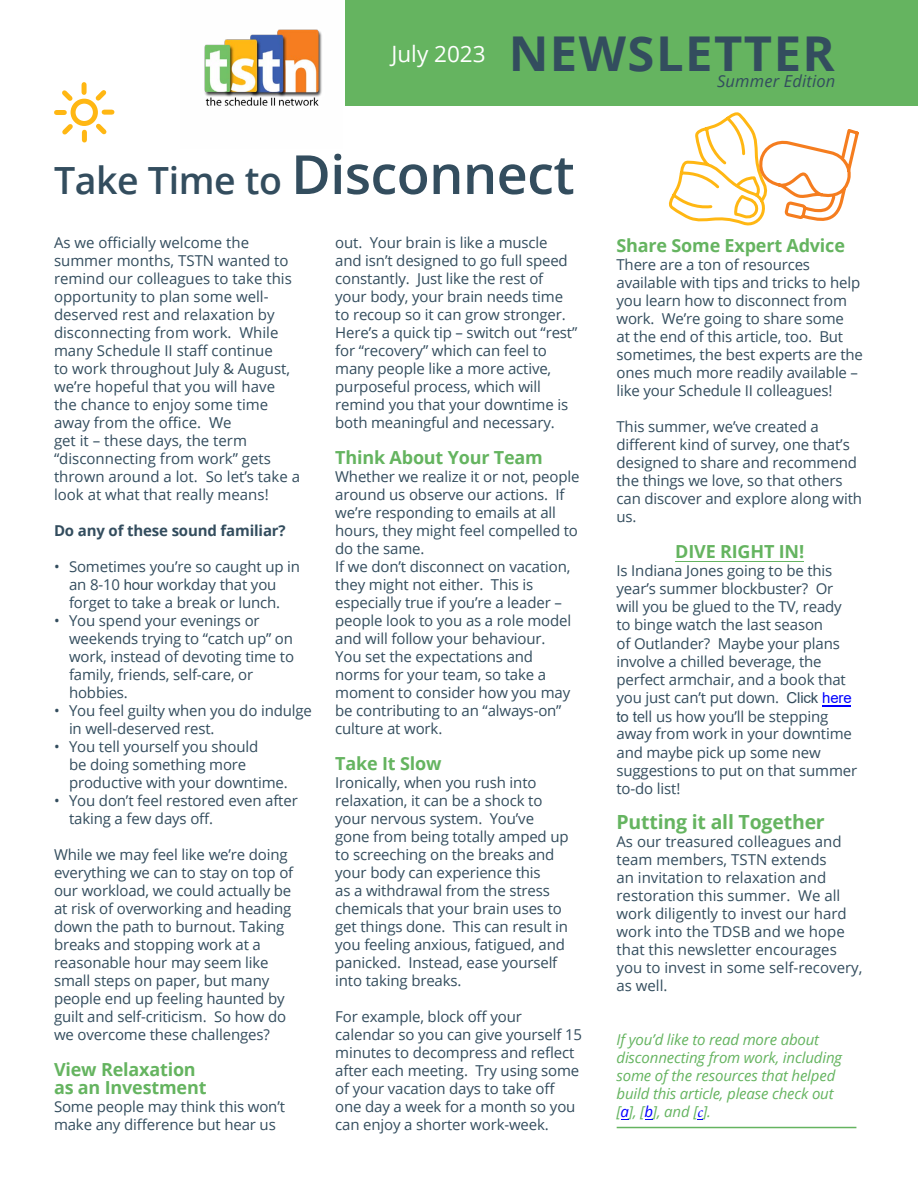
<style>
.page{position:relative;width:918px;height:1188px;background:#fff}
.page>*{position:absolute;margin:0;border:0;box-sizing:border-box;transform-origin:0 0}
.t1{font:700 48px "Open Sans";letter-spacing:.03em;color:#334d5e}
.t2{font:600 37.5px "Open Sans";letter-spacing:-.01em;color:#334d5e}
.t3{font:700 19.5px "Open Sans";letter-spacing:-.01em;color:#65b460}
.t4{font:700 18px/18px "Open Sans";letter-spacing:-.01em;color:#65b460}
.t5{font:italic 16.5px "Open Sans";letter-spacing:.01em;color:#334d5e}
.t6{font:15px/18px "Open Sans";letter-spacing:-.01em;color:#334d5e}
.t7{font:italic 15px/18.1px "Open Sans";letter-spacing:-.01em;color:#65b460}
.t8{font:700 15px "Open Sans";letter-spacing:-.01em;color:#334d5e}
.s1{font-size:54px}
.s2{font-family:"Arial"}
.s3{font-family:"Arial";color:#00f}
.s4{color:#00f}
.s5{font-family:"Minion Pro";color:#00f}
</style>
<div class="page">
<svg style="left:823px;top:705px;width:28px;height:1px"></svg>
<hr style="left:675px;top:561px;width:129px;height:1px;background:#65b460">
<div style="left:346px;top:0;width:572px;height:106px;background:#65b460"></div>
<img style="left:204px;top:29px;width:118px;height:77px">
<hr style="left:617px;top:1127px;width:239px;height:1px;background:#65b460">
<svg style="left:54px;top:82px;width:61px;height:61px"></svg>
<svg style="left:668px;top:112px;width:191px;height:114px"></svg>
<h1 class="t1" style="left:392px;top:20px;width:445px"><sup>July</sup> <sup>2023</sup> NEWSLETTER</h1>
<p class="t5" style="left:717px;top:70px;width:120px">Summer Edition</p>
<h2 class="t2" style="left:54px;top:155px;width:522px">Take Time to <span class="s1">Disconnect</span></h2>
<p class="t6" style="left:54px;top:233px;width:248px">As we officially welcome the summer months, TSTN wanted to remind our colleagues to take this opportunity to plan some well&shy;deserved rest and relaxation by disconnecting from work. While many Schedule II staff continue<br>to work throughout July &amp; August, we’re hopeful that you will have the chance to enjoy some time away from the office. <span class="s2">W</span>e<br>get it – these days, the term “disconnecting from work” gets thrown around a lot. So let’s take a look at what that really means!</p>
<p class="t8" style="left:54px;top:520px;width:233px">Do any of these sound familiar?</p>
<p class="t6" style="left:54px;top:557px;width:248px;text-align:center">• Sometimes you’re so caught up in an 8-10 <span class="s2">hour</span> workday that you forget to take a break or lunch.</p>
<p class="t6" style="left:69px;top:611px;width:227px;text-indent:-15px">• You spend your evenings or weekends trying to “catch up” on work, instead of devoting time to family, friends, self-care, or hobbies.</p>
<p class="t6" style="left:69px;top:701px;width:244px;text-indent:-15px">• You feel guilty when you do indulge in well-deserved rest.</p>
<p class="t6" style="left:69px;top:737px;width:220px;text-indent:-15px">• You tell yourself you should<br>be doing something more productive with your downtime.</p>
<p class="t6" style="left:69px;top:791px;width:230px;text-indent:-15px">• You don’t feel restored even after taking a few days off.</p>
<p class="t6" style="left:54px;top:845px;width:241px">While we may feel like we’re doing everything we can to stay on top of our workload, we could actually be at risk of overworking and heading down the path to burnout. Taking breaks and stopping work at a reasonable hour may seem like small steps on paper, but many people end up feeling haunted by guilt and self-criticism. So how do we overcome these challenges?</p>
<p class="t4" style="left:54px;top:1060px;width:154px">View Relaxation as an Investment</p>
<p class="t6" style="left:54px;top:1097px;width:233px">Some people may think this won’t make any difference but hear us</p>
<p class="t6" style="left:335px;top:233px;width:244px">out. Your brain is like a muscle and isn’t designed to go full speed constantly. Just like the rest of your body, your brain needs time to recoup so it can grow stronger.<br>Here’s a quick tip – switch out “rest” for “recovery” which can feel to many people like a more active, purposeful process, which will remind you that your downtime is both meaningful and necessary.</p>
<p class="t4" style="left:335px;top:448px;width:209px">Think About Your Team</p>
<p class="t6" style="left:335px;top:467px;width:246px">Whether we realize it or not, people around us observe our actions. If we’re responding to emails at all hours, they might feel compelled to do the same.<br>If we don’t disconnect on vacation, they might not either. This is especially true if you’re a leader – people look to you as a role model and will follow your behaviour.<br>You set the expectations and norms for your team, so take a moment to consider how you may be contributing to an “always-on” culture at work.</p>
<p class="t4" style="left:335px;top:754px;width:108px">Take It Slow</p>
<p class="t6" style="left:335px;top:773px;width:235px">Ironically, when you rush into relaxation, it can be a shock to your nervous system. You’ve gone from being totally amped up to screeching on the breaks and your body can experience this<br>as a withdrawal from the stress chemicals that your brain uses to get things done. This can result in you feeling anxious, fatigued, and panicked. Instead, ease yourself into taking breaks.</p>
<p class="t6" style="left:335px;top:1007px;width:248px">For example, block off your calendar so you can give yourself 15 minutes to decompress and reflect after each meeting. Try using some of your vacation days to take off one day a week for a month so you can enjoy a shorter work-week.</p>
<p class="t4" style="left:616px;top:236px;width:230px">Share Some Expert Advice</p>
<p class="t6" style="left:616px;top:256px;width:248px">There are a ton of resources available with tips and tricks to help you learn how to disconnect from work. We’re going to share some<br>at the end of this article, too. But sometimes, the best experts are the ones much more readily available – like your Schedule II colleagues!</p>
<p class="t6" style="left:616px;top:418px;width:247px">This summer, we’ve created a different kind of survey, one that’s designed to share and recommend the things we love, so that others can discover and explore along with us.</p>
<p class="t4" style="left:675px;top:542px;width:130px">DIVE RIGHT IN!</p>
<p class="t6" style="left:616px;top:561px;width:242px">Is Indiana Jones going to be this year’s summer blockbuster? Or will you be glued to the TV, ready to binge watch the last season<br>of Outlander? Maybe your plans involve a chilled beverage, the perfect armchair, and a book that you just can’t put down. <span class="s2">Click</span> <span class="s3">here </span><span class="s2">to t</span>ell us how you’ll be stepping away from work in your downtime and maybe pick up some new suggestions to put on that summer to-do list!</p>
<h3 class="t3" style="left:616px;top:808px;width:210px">Putting it all Together</h3>
<p class="t6" style="left:616px;top:832px;width:247px">As our treasured colleagues and team members, TSTN extends<br>an invitation to relaxation and restoration this summer. We all work diligently to invest our hard work into the TDSB and we hope that this newsletter encourages you to invest in some self-recovery, as well.</p>
<p class="t7" style="left:616px;top:1030px;width:227px">If you’d like to read more about disconnecting from work, including some of the resources that helped build this article, please check out [<span class="s4">a</span>], [<span class="s4">b</span>], and [<span class="s5">c</span>].</p>
</div>
